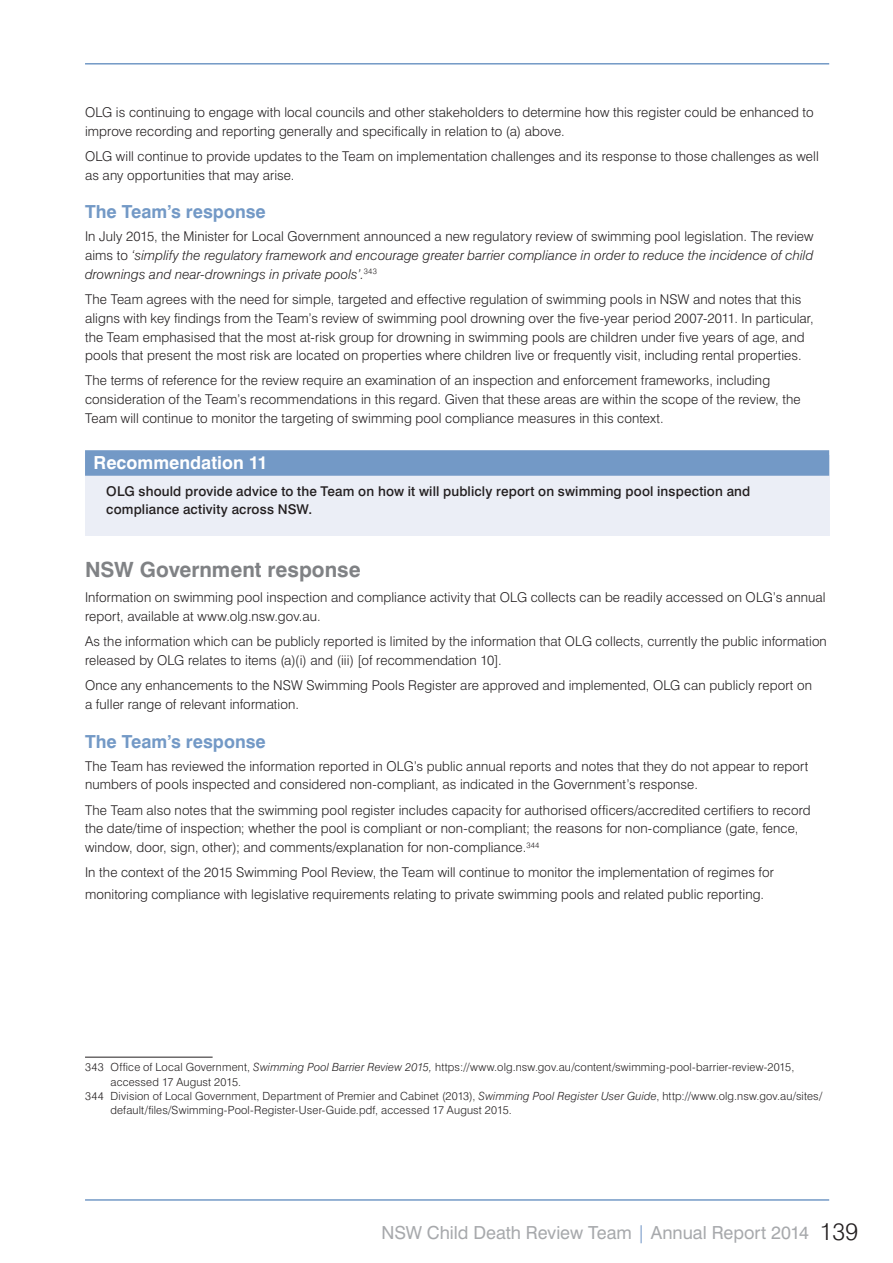
<style>
.page{position:relative;width:893px;height:1263px;background:#fff}
.page>*{position:absolute;margin:0;border:0;box-sizing:border-box;transform-origin:0 0}
.t1{font:700 21px "Swiss 721 BT";color:#808285}
.t2{font:18px "Swiss 721 BT";color:#a7a9ac}
.t3{font:700 18px "Swiss 721 BT";color:#7399c6}
.t4{font:700 18px "Swiss 721 BT";color:#fff}
.t5{font:300 13.5px/18.8px "Swiss 721 BT";letter-spacing:.01em;color:#231f20}
.t6{font:italic 300 13.5px/18.8px "Swiss 721 BT";letter-spacing:.01em;color:#231f20;text-align:justify}
.t7{font:500 13.5px/18px "Swiss 721 BT";letter-spacing:.01em;color:#231f20}
.t8{font:300 11.25px "Swiss 721 BT";letter-spacing:.015em;color:#231f20}
.s1{font-style:normal}
.s2{font-style:italic}
.s3{color:#8ba9d0}
.s4{font-weight:300;font-size:24px;color:#231f20}
</style>
<div class="page">
<hr style="left:85px;top:63px;width:744px;height:2px;background:#7399c6">
<hr style="left:85px;top:1199px;width:744px;height:2px;background:#7399c6">
<div style="left:85px;top:455px;width:744px;height:81px;background:#ebeef6"></div>
<div style="left:85px;top:450px;width:744px;height:26px;background:#7399c6"></div>
<hr style="left:85px;top:1057px;width:128px;height:1px;background:#231f20">
<p class="t5" style="left:85px;top:103px;width:730px">OLG is continuing to engage with local councils and other stakeholders to determine how this register could be enhanced to improve recording and reporting generally and specifically in relation to (a) above.</p>
<p class="t5" style="left:85px;top:147px;width:735px">OLG will continue to provide updates to the Team on implementation challenges and its response to those challenges as well as any opportunities that may arise.</p>
<h2 class="t3" style="left:85px;top:201px;width:182px">The Team’s response</h2>
<p class="t6" style="left:85px;top:227px;width:730px"><span class="s1">In July 2015, the Minister for Local Government announced a new regulatory review of swimming pool legislation. The review aims to</span> ‘simplify the regulatory framework and encourage greater barrier compliance in order to reduce the incidence of child drownings and near-drownings in private pools’.<sup>343</sup></p>
<p class="t5" style="left:85px;top:290px;width:730px">The Team agrees with the need for simple, targeted and effective regulation of swimming pools in NSW and notes that this aligns with key findings from the Team’s review of swimming pool drowning over the five-year period 2007-2011. In particular, the Team emphasised that the most at-risk group for drowning in swimming pools are children under five years of age, and pools that present the most risk are located on properties where children live or frequently visit, including rental properties.</p>
<p class="t5" style="left:85px;top:371px;width:717px">The terms of reference for the review require an examination of an inspection and enforcement frameworks, including consideration of the Team’s recommendations in this regard. Given that these areas are within the scope of the review, the<br>Team will continue to monitor the targeting of swimming pool compliance measures in this context.</p>
<h2 class="t4" style="left:94px;top:452px;width:176px">Recommendation 11</h2>
<p class="t7" style="left:106px;top:482px;width:646px">OLG should provide advice to the Team on how it will publicly report on swimming pool inspection and compliance activity across NSW.</p>
<h1 class="t1" style="left:85px;top:557px;width:277px">NSW Government response</h1>
<p class="t5" style="left:85px;top:588px;width:742px">Information on swimming pool inspection and compliance activity that OLG collects can be readily accessed on OLG’s annual report, available at www.olg.nsw.gov.au.</p>
<p class="t5" style="left:85px;top:632px;width:743px">As the information which can be publicly reported is limited by the information that OLG collects, currently the public information released by OLG relates to items (a)(i) and (iii) [of recommendation 10].</p>
<p class="t5" style="left:85px;top:676px;width:729px">Once any enhancements to the NSW Swimming Pools Register are approved and implemented, OLG can publicly report on a fuller range of relevant information.</p>
<h2 class="t3" style="left:85px;top:730px;width:182px">The Team’s response</h2>
<p class="t5" style="left:85px;top:756px;width:725px">The Team has reviewed the information reported in OLG’s public annual reports and notes that they do not appear to report numbers of pools inspected and considered non-compliant, as indicated in the Government’s response.</p>
<p class="t5" style="left:85px;top:800px;width:727px">The Team also notes that the swimming pool register includes capacity for authorised officers/accredited certifiers to record the date/time of inspection; whether the pool is compliant or non-compliant; the reasons for non-compliance (gate, fence, window, door, sign, other); and comments/explanation for non-compliance.<sup>344</sup></p>
<p class="t5" style="left:85px;top:861px;width:690px;line-height:21.6px">In the context of the 2015 Swimming Pool Review, the Team will continue to monitor the implementation of regimes for monitoring compliance with legislative requirements relating to private swimming pools and related public reporting.</p>
<p class="t8" style="left:85px;top:1060px;width:711px">343 Office of Local Government, <span class="s2">Swimming Pool Barrier Review 2015,</span> https://www.olg.nsw.gov.au/content/swimming-pool-barrier-review-2015,</p>
<p class="t8" style="left:111px;top:1075px;width:132px">accessed 17 August 2015.</p>
<p class="t8" style="left:85px;top:1089px;width:739px">344 Division of Local Government, Department of Premier and Cabinet (2013), <span class="s2">Swimming Pool Register User Guide</span>, http://www.olg.nsw.gov.au/sites/</p>
<p class="t8" style="left:111px;top:1103px;width:403px">default/files/Swimming-Pool-Register-User-Guide.pdf, accessed 17 August 2015.</p>
<h2 class="t2" style="left:381px;top:1221px;width:478px">NSW Child Death Review Team <span class="s3">|</span> Annual Report 2014 <span class="s4">139</span></h2>
</div>
